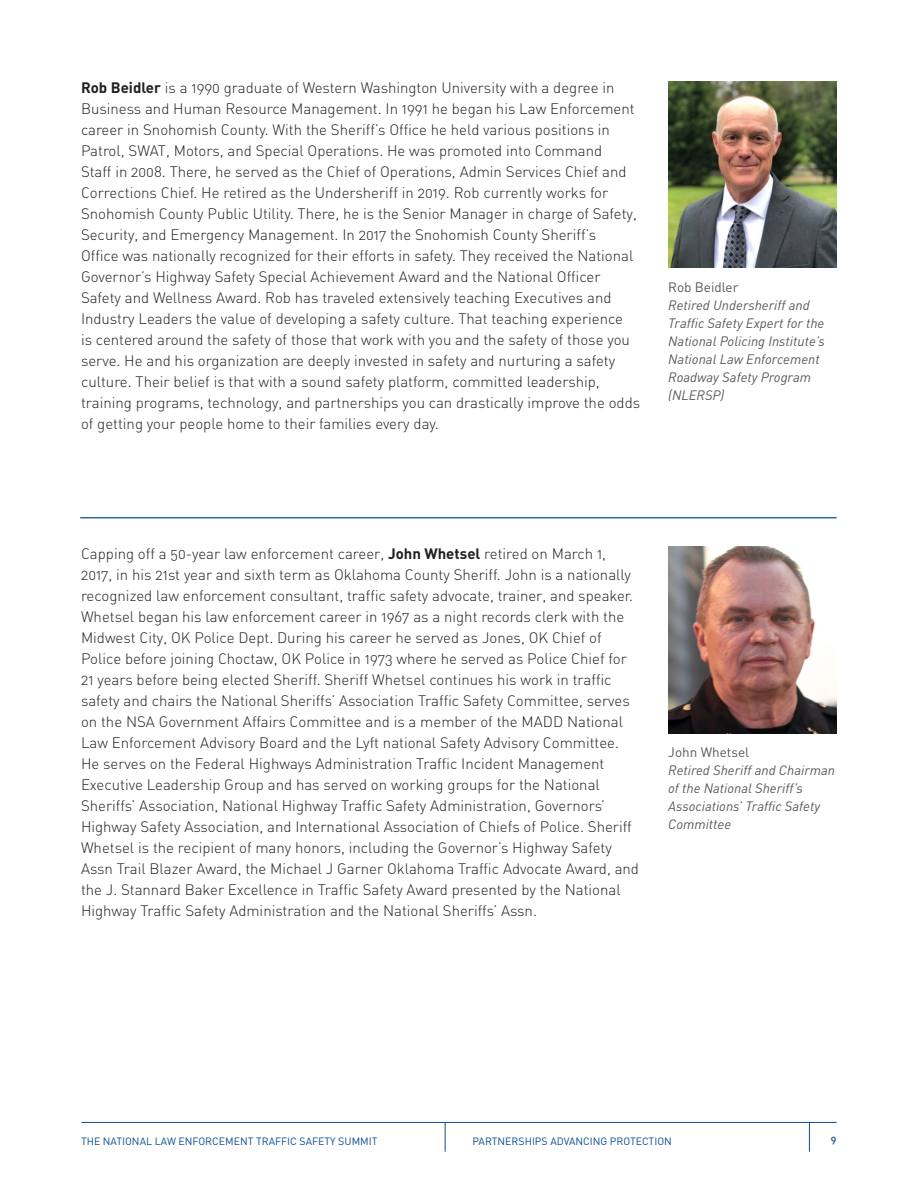
<style>
.page{position:relative;width:918px;height:1188px;background:#fff}
.page>*{position:absolute;margin:0;border:0;box-sizing:border-box;transform-origin:0 0}
.Body{font:15px/21px "DIN Light Alternate";color:#231f20}
.Body-2{font:italic 13.5px/18px "DIN";color:#57585a}
.t1{font:10.5px "DIN";color:#0b4d91}
.t2{font:10.5px "DIN Medium Alternate";color:#0b4d91}
.s1{font-family:"DIN Bold Alternate"}
.s2{font-style:normal}
.s3{font-family:"DIN";font-weight:700}
</style>
<div class="page">
<hr style="left:81px;top:1122px;width:756px;height:1px;background:#0b4d91">
<hr style="left:445px;top:1122px;width:1px;height:30px;background:#0b4d91">
<hr style="left:809px;top:1122px;width:1px;height:30px;background:#0b4d91">
<img style="left:668px;top:81px;width:169px;height:186px">
<hr style="left:80px;top:517px;width:757px;height:1px;background:#0b4d91">
<img style="left:668px;top:547px;width:169px;height:186px">
<p class="Body" style="left:81px;top:77px;width:561px"><span class="s1">Rob Beidler</span> is a 1990 graduate of Western Washington University with a degree in Business and Human Resource Management. In 1991 he began his Law Enforcement career in Snohomish County. With the Sheriff’s Office he held various positions in Patrol, SWAT, Motors, and Special Operations. He was promoted into Command<br>Staff in 2008. There, he served as the Chief of Operations, Admin Services Chief and Corrections Chief. He retired as the Undersheriff in 2019. Rob currently works for Snohomish County Public Utility. There, he is the Senior Manager in charge of Safety, Security, and Emergency Management. In 2017 the Snohomish County Sheriff’s<br>Office was nationally recognized for their efforts in safety. They received the National Governor’s Highway Safety Special Achievement Award and the National Officer Safety and Wellness Award. Rob has traveled extensively teaching Executives and Industry Leaders the value of developing a safety culture. That teaching experience<br>is centered around the safety of those that work with you and the safety of those you serve. He and his organization are deeply invested in safety and nurturing a safety culture. Their belief is that with a sound safety platform, committed leadership, training programs, technology, and partnerships you can drastically improve the odds of getting your people home to their families every day.</p>
<p class="Body-2" style="left:668px;top:277px;width:158px"><span class="s2">Rob Beidler<br></span>Retired Undersheriff and<br>Traffic Safety Expert for the<br>National Policing Institute’s<br>National Law Enforcement<br>Roadway Safety Program (NLERSP)</p>
<p class="Body" style="left:81px;top:543px;width:560px">Capping off a 50-year law enforcement career, <span class="s3">John Whetsel</span> retired on March 1, 2017, in his 21st year and sixth term as Oklahoma County Sheriff. John is a nationally recognized law enforcement consultant, traffic safety advocate, trainer, and speaker.<br>Whetsel began his law enforcement career in 1967 as a night records clerk with the Midwest City, OK Police Dept. During his career he served as Jones, OK Chief of Police before joining Choctaw, OK Police in 1973 where he served as Police Chief for 21 years before being elected Sheriff. Sheriff Whetsel continues his work in traffic safety and chairs the National Sheriffs’ Association Traffic Safety Committee, serves on the NSA Government Affairs Committee and is a member of the MADD National Law Enforcement Advisory Board and the Lyft national Safety Advisory Committee.<br>He serves on the Federal Highways Administration Traffic Incident Management Executive Leadership Group and has served on working groups for the National Sheriffs’ Association, National Highway Traffic Safety Administration, Governors’ Highway Safety Association, and International Association of Chiefs of Police. Sheriff Whetsel is the recipient of many honors, including the Governor’s Highway Safety Assn Trail Blazer Award, the Michael J Garner Oklahoma Traffic Advocate Award, and the J. Stannard Baker Excellence in Traffic Safety Award presented by the National Highway Traffic Safety Administration and the National Sheriffs’ Assn.</p>
<p class="Body-2" style="left:668px;top:743px;width:168px"><span class="s2">John Whetsel<br></span>Retired Sheriff and Chairman of the National Sheriff’s<br>Associations’ Traffic Safety<br>Committee</p>
<p class="t1" style="left:81px;top:1134px;width:298px">THE NATIONAL LAW ENFORCEMENT TRAFFIC SAFETY SUMMIT</p>
<p class="t1" style="left:472px;top:1134px;width:201px">PARTNERSHIPS ADVANCING PROTECTION</p>
<p class="t2" style="left:831px;top:1133px;width:7px">9</p>
</div>
